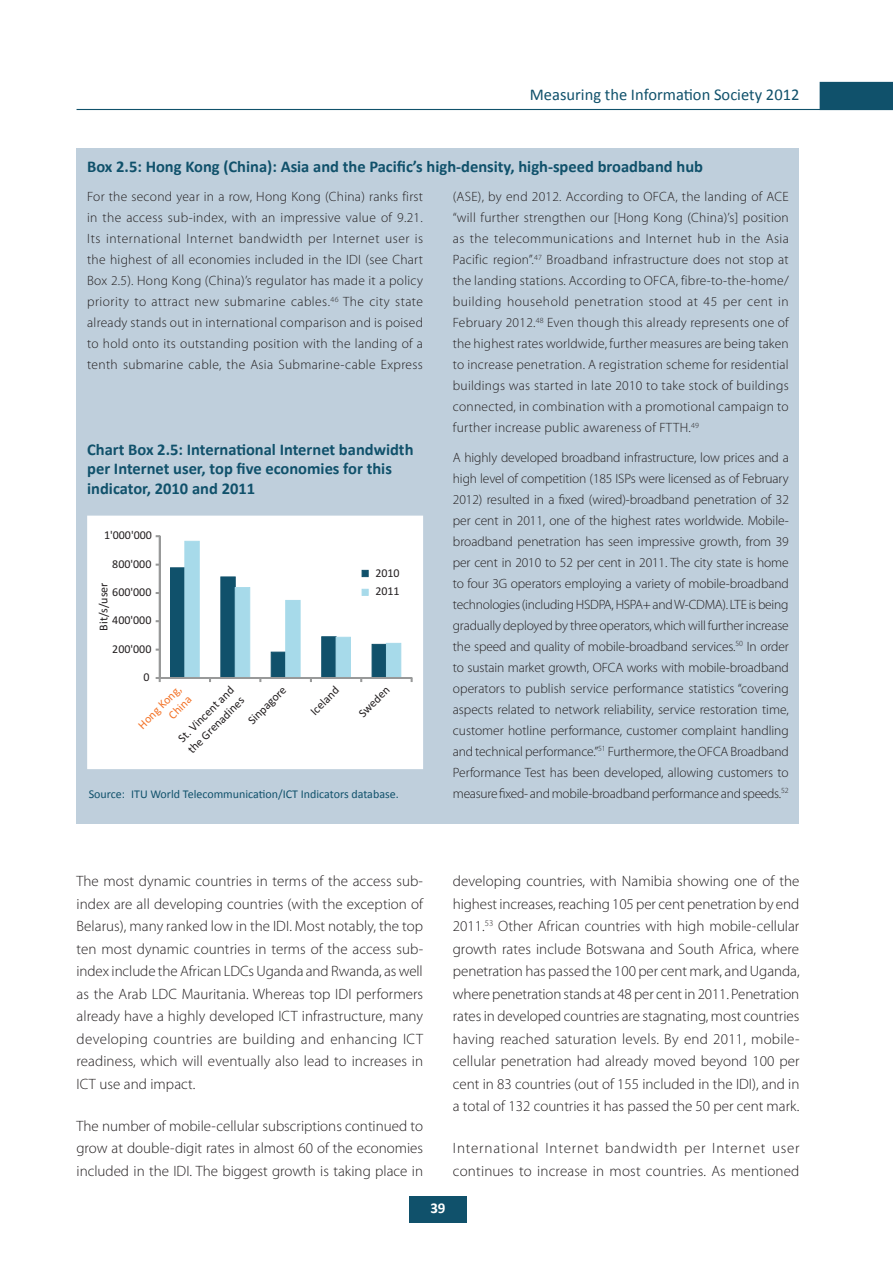
<style>
.page{position:relative;width:893px;height:1263px;background:#fff}
.page>*{position:absolute;margin:0;border:0;box-sizing:border-box;transform-origin:0 0}
.t1{font:700 16.5px/19.8px "Calibri";color:#10516b}
.t2{font:16.5px "Calibri";color:#10516b}
.t3{font:300 15px/22.5px "Myriad Pro";letter-spacing:.005em;color:#231f20;text-align:justify}
.t4{font:300 15px/22.5px "Myriad Pro";letter-spacing:.045em;color:#231f20}
.t5{font:700 15px "Calibri";color:#fff}
.t6{font:300 13.5px/21px "Myriad Pro";letter-spacing:.02em;color:#231f20;text-align:justify}
.t7{font:12px/18.8px "Calibri";color:#231f20}
.t8{font:12px "Calibri";color:#10516b}
.t9{font:12px/14.7px "Calibri";color:#f37328;text-align:right}
</style>
<div class="page">
<div style="left:409px;top:1196px;width:58px;height:26px;background:#10516b"></div>
<hr style="left:77px;top:109px;width:816px;height:1px;background:#10516b">
<div style="left:820px;top:82px;width:73px;height:27px;background:#10516b"></div>
<div style="left:77px;top:149px;width:722px;height:675px;background:#bfcfdc"></div>
<div style="left:87px;top:516px;width:336px;height:253px;background:#fff"></div>
<div style="left:159px;top:536px;width:1px;height:142px;border:1px solid #989999"></div>
<div style="left:160px;top:677px;width:252px;height:2px;border:1px solid #989999"></div>
<svg style="left:156px;top:677px;width:4px;height:5px"></svg>
<svg style="left:170px;top:540px;width:232px;height:142px"></svg>
<div style="left:362px;top:570px;width:7px;height:7px;background:#10516b;border:1px solid #10516b"></div>
<div style="left:362px;top:589px;width:7px;height:7px;background:#a7daea;border:1px solid #a7daea"></div>
<p class="t2" style="left:530px;top:84px;width:271px">Measuring the Information Society 2012</p>
<p class="t1" style="left:87px;top:156px;width:617px">Box 2.5: Hong Kong (China): Asia and the Pacific’s high-density, high-speed broadband hub</p>
<p class="t6" style="left:87px;top:186px;width:338px">For the second year in a row, Hong Kong (China) ranks first in the access sub-index, with an impressive value of 9.21.<br>Its international Internet bandwidth per Internet user is the highest of all economies included in the IDI (see Chart Box 2.5). Hong Kong (China)’s regulator has made it a policy priority to attract new submarine cables.<sup>46</sup> The city state already stands out in international comparison and is poised to hold onto its outstanding position with the landing of a tenth submarine cable, the Asia Submarine-cable Express</p>
<p class="t6" style="left:453px;top:186px;width:338px">(ASE), by end 2012. According to OFCA, the landing of ACE “will further strengthen our [Hong Kong (China)’s] position as the telecommunications and Internet hub in the Asia Pacific region”.<sup>47</sup> Broadband infrastructure does not stop at the landing stations. According to OFCA, fibre-to-the-home/ building household penetration stood at 45 per cent in February 2012.<sup>48</sup> Even though this already represents one of the highest rates worldwide, further measures are being taken to increase penetration. A registration scheme for residential buildings was started in late 2010 to take stock of buildings connected, in combination with a promotional campaign to further increase public awareness of FTTH.<sup>49</sup></p>
<p class="t6" style="left:453px;top:446px;width:338px">A highly developed broadband infrastructure, low prices and a high level of competition (185 ISPs were licensed as of February 2012) resulted in a fixed (wired)-broadband penetration of 32 per cent in 2011, one of the highest rates worldwide. Mobile&shy;broadband penetration has seen impressive growth, from 39 per cent in 2010 to 52 per cent in 2011. The city state is home to four 3G operators employing a variety of mobile-broadband technologies (including HSDPA, HSPA+ and W-CDMA). LTE is being gradually deployed by three operators, which will further increase the speed and quality of mobile-broadband services.<sup>50</sup> In order to sustain market growth, OFCA works with mobile-broadband operators to publish service performance statistics “covering aspects related to network reliability, service restoration time, customer hotline performance, customer complaint handling and technical performance.”<sup>51</sup> Furthermore, the OFCA Broadband Performance Test has been developed, allowing customers to measure fixed- and mobile-broadband performance and speeds.<sup>52</sup></p>
<p class="t1" style="left:87px;top:439px;width:328px">Chart Box 2.5: International Internet bandwidth per Internet user, top five economies for this indicator, 2010 and 2011</p>
<p class="t7" style="left:104px;top:527px;width:49px">1'000'000</p>
<p class="t7" style="left:112px;top:555px;width:41px">800'000</p>
<p class="t7" style="left:375px;top:564px;width:26px">2010<br>2011</p>
<p class="t7" style="left:95px;top:631px;width:50px;rotate:-90deg">Bit/s/user</p>
<p class="t7" style="left:112px;top:584px;width:41px">600'000</p>
<p class="t7" style="left:112px;top:612px;width:41px">400'000</p>
<p class="t7" style="left:112px;top:640px;width:41px">200'000</p>
<p class="t7" style="left:143px;top:669px;width:8px">0</p>
<p class="t7" style="left:175px;top:736px;width:76px;line-height:14.7px;rotate:-45deg">St. Vincent and the Grenadines</p>
<p class="t7" style="left:244px;top:716px;width:50px;rotate:-45deg">Sinpagore</p>
<p class="t7" style="left:306px;top:707px;width:37px;rotate:-45deg">Iceland</p>
<p class="t7" style="left:354px;top:709px;width:40px;rotate:-45deg">Sweden</p>
<p class="t9" style="left:135px;top:722px;width:57px;rotate:-45deg">Hong Kong,<br>China</p>
<p class="t8" style="left:89px;top:786px;width:312px">Source: ITU World Telecommunication/ICT Indicators database.</p>
<p class="t3" style="left:77px;top:870px;width:348px">The most dynamic countries in terms of the access sub&shy;index are all developing countries (with the exception of Belarus), many ranked low in the IDI. Most notably, the top ten most dynamic countries in terms of the access sub&shy;index include the African LDCs Uganda and Rwanda, as well as the Arab LDC Mauritania. Whereas top IDI performers already have a highly developed ICT infrastructure, many developing countries are building and enhancing ICT readiness, which will eventually also lead to increases in ICT use and impact.</p>
<p class="t3" style="left:77px;top:1114px;width:348px">The number of mobile-cellular subscriptions continued to grow at double-digit rates in almost 60 of the economies included in the IDI. The biggest growth is taking place in</p>
<p class="t3" style="left:453px;top:870px;width:348px">developing countries, with Namibia showing one of the highest increases, reaching 105 per cent penetration by end 2011.<sup>53</sup> Other African countries with high mobile-cellular growth rates include Botswana and South Africa, where penetration has passed the 100 per cent mark, and Uganda, where penetration stands at 48 per cent in 2011. Penetration rates in developed countries are stagnating, most countries having reached saturation levels. By end 2011, mobile&shy;cellular penetration had already moved beyond 100 per cent in 83 countries (out of 155 included in the IDI), and in a total of 132 countries it has passed the 50 per cent mark.</p>
<p class="t4" style="left:453px;top:1137px;width:348px">International Internet bandwidth per Internet user continues to increase in most countries. As mentioned</p>
<p class="t5" style="left:430px;top:1198px;width:17px">39</p>
</div>
